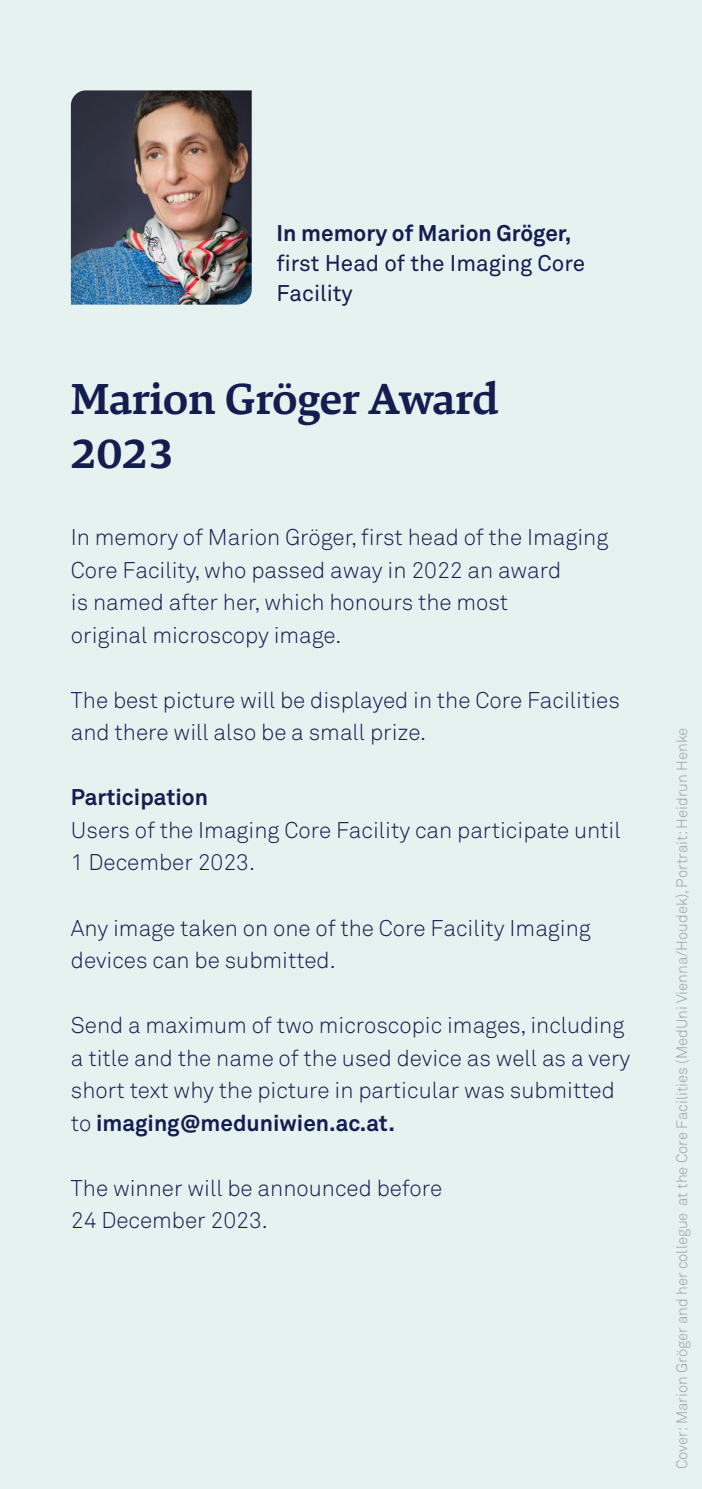
<style>
.page{position:relative;width:702px;height:1489px;background:#fff}
.page>*{position:absolute;margin:0;border:0;box-sizing:border-box;transform-origin:0 0}
.Cover_WeißF_Titel{font:700 45px "Danton";letter-spacing:-.01em;color:#141d50}
.Fließtext{font:300 22.5px/32.5px "Akkurat Pro";color:#141d50}
.Fließtext-2{font:22.5px/30px "Akkurat Pro";color:#141d50}
.Fließtext-3{font:700 22.5px "Akkurat Pro";color:#141d50}
.t1{font:300 15px "Akkurat Pro";color:#9d9d9c}
.s1{font-weight:700}
</style>
<div class="page">
<div style="left:0;top:0;width:702px;height:1488px;background:#e5f2f0"></div>
<img style="left:71px;top:90px;width:181px;height:214px">
<p class="Fließtext-2" style="left:276px;top:218px;width:310px"><span class="s1">In memory of Marion Gröger, </span>first Head of the Imaging Core<br>Facility</p>
<p class="Cover_WeißF_Titel" style="left:71px;top:369px;width:429px">Marion Gröger Award</p>
<p class="Cover_WeißF_Titel" style="left:71px;top:423px;width:104px">2023</p>
<p class="Fließtext" style="left:71px;top:521px;width:539px">In memory of Marion Gröger, first head of the Imaging Core Facility, who passed away in 2022 an award<br>is named after her, which honours the most<br>original microscopy image.</p>
<p class="Fließtext" style="left:71px;top:683px;width:550px">The best picture will be displayed in the Core Facilities and there will also be a small prize.</p>
<p class="Fließtext-3" style="left:71px;top:783px;width:139px">Participation</p>
<p class="Fließtext" style="left:71px;top:813px;width:551px">Users of the Imaging Core Facility can participate until<br>1 December 2023.</p>
<p class="Fließtext" style="left:71px;top:911px;width:521px">Any image taken on one of the Core Facility Imaging devices can be submitted.</p>
<p class="Fließtext" style="left:71px;top:1008px;width:561px">Send a maximum of two microscopic images, including a title and the name of the used device as well as a very short text why the picture in particular was submitted to <span class="s1">imaging@meduniwien.ac.at.</span></p>
<p class="Fließtext" style="left:71px;top:1171px;width:373px">The winner will be announced before<br>24 December 2023.</p>
<p class="t1" style="left:673px;top:1468px;width:743px;rotate:-90deg">Cover: Marion Gröger and her collegue at the Core Facilities (MedUni Vienna/Houdek), Portrait: Heidrun Henke</p>
</div>
